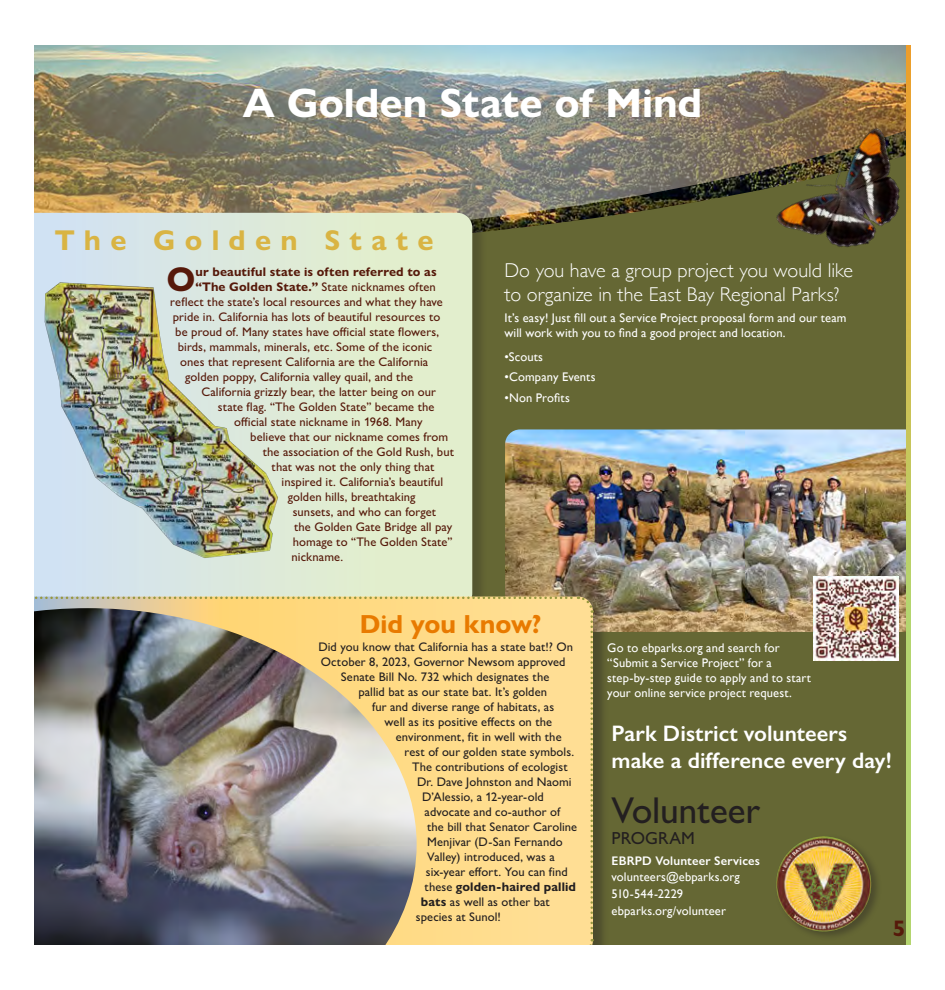
<style>
.page{position:relative;width:945px;height:990px;background:#fff}
.page>*{position:absolute;margin:0;border:0;box-sizing:border-box;transform-origin:0 0}
.t1{font:700 41.25px "Gill Sans Nova";color:#fff}
.RIN_Basic_Paragraph{font:500 37.5px "Gill Sans Nova";letter-spacing:-.005em;color:#231f20}
.RIN_Basic_Paragraph-2{font:700 34.5px "Gill Sans Nova";color:#56190a}
.RIN_Basic_Paragraph-3{font:700 28.75px "Gill Sans Nova";letter-spacing:.32em;color:#d9b443}
.t2{font:700 26.25px "Gill Sans Nova";letter-spacing:.005em;color:#e87a00}
.t3{font:600 22.5px/27px "Gill Sans";color:#fff}
.t4{font:700 22.5px "Gill Sans Nova";color:#56190a}
.t5{font:300 20px/24px "Gill Sans";color:#fff}
.RIN_Basic_Paragraph-4{font:500 17.5px "Gill Sans Nova";letter-spacing:.005em;color:#231f20}
.RIN_Basic_Paragraph-5{font:500 12.5px "Gill Sans Nova";letter-spacing:.005em;color:#56190a}
.t6{font:500 12.5px "Gill Sans Nova";letter-spacing:.005em;color:#231f20}
.t7{font:12.5px/15px "Gill Sans";letter-spacing:.01em;color:#fff}
.RIN_Basic_Paragraph-6{font:700 12.5px "Gill Sans Nova";letter-spacing:.01em;color:#56190a}
.t8{font:700 12.5px "Gill Sans Nova";letter-spacing:.01em;color:#231f20}
.t9{font:600 12.5px "Gill Sans Nova";letter-spacing:.01em;color:#fff}
.s1{font-weight:700}
.s2{font-weight:500}
</style>
<div class="page">
<div style="left:21px;top:39px;width:890px;height:934px;background:#656734;border-radius:15px"></div>
<img style="left:594px;top:429px;width:312px;height:203px">
<img style="left:594px;top:44px;width:312px;height:174px">
<div style="left:2px;top:598px;width:607px;height:373px;background:#231f20;opacity:.37"></div>
<img style="left:34px;top:44px;width:560px;height:901px">
<img style="left:34px;top:608px;width:383px;height:337px">
<img style="left:43px;top:267px;width:242px;height:303px">
<img style="left:906px;top:44px;width:5px;height:901px">
<img style="left:813px;top:576px;width:85px;height:85px">
<img style="left:767px;top:118px;width:144px;height:165px">
<div style="left:775px;top:833px;width:107px;height:108px;background:#231f20;opacity:.39"></div>
<img style="left:780px;top:836px;width:44px;height:30px">
<div style="left:1px;top:0;width:943px;height:44px;background:#fff"></div>
<div style="left:1px;top:945px;width:943px;height:45px;background:#fff"></div>
<div style="left:0;top:1px;width:34px;height:988px;background:#fff"></div>
<p class="t1" style="left:243px;top:77px;width:461px">A Golden State of Mind</p>
<p class="RIN_Basic_Paragraph-3" style="left:55px;top:222px;width:380px">The Golden State</p>
<p class="RIN_Basic_Paragraph-2" style="left:166px;top:258px;width:31px">O</p>
<p class="RIN_Basic_Paragraph-6" style="left:195px;top:264px;width:243px">ur beautiful state is often referred to as</p>
<p class="RIN_Basic_Paragraph-5" style="left:195px;top:280px;width:242px"><span class="s1">“The Golden State.”</span> State nicknames often</p>
<p class="RIN_Basic_Paragraph-5" style="left:170px;top:295px;width:274px">reflect the state’s local resources and what they have</p>
<p class="RIN_Basic_Paragraph-5" style="left:173px;top:310px;width:269px">pride in. California has lots of beautiful resources to</p>
<p class="RIN_Basic_Paragraph-5" style="left:175px;top:325px;width:265px">be proud of. Many states have official state flowers,</p>
<p class="RIN_Basic_Paragraph-5" style="left:178px;top:340px;width:256px">birds, mammals, minerals, etc. Some of the iconic</p>
<p class="RIN_Basic_Paragraph-5" style="left:180px;top:355px;width:249px">ones that represent California are the California</p>
<p class="RIN_Basic_Paragraph-5" style="left:185px;top:370px;width:229px">golden poppy, California valley quail, and the</p>
<p class="RIN_Basic_Paragraph-5" style="left:202px;top:385px;width:236px">California grizzly bear, the latter being on our</p>
<p class="RIN_Basic_Paragraph-5" style="left:218px;top:400px;width:218px">state flag. “The Golden State” became the</p>
<p class="RIN_Basic_Paragraph-5" style="left:234px;top:415px;width:190px">official state nickname in 1968. Many</p>
<p class="RIN_Basic_Paragraph-5" style="left:250px;top:430px;width:199px">believe that our nickname comes from</p>
<p class="RIN_Basic_Paragraph-5" style="left:263px;top:445px;width:193px">the association of the Gold Rush, but</p>
<p class="RIN_Basic_Paragraph-5" style="left:272px;top:460px;width:164px">that was not the only thing that</p>
<p class="RIN_Basic_Paragraph-5" style="left:282px;top:475px;width:163px">inspired it. California’s beautiful</p>
<p class="RIN_Basic_Paragraph-5" style="left:288px;top:490px;width:129px">golden hills, breathtaking</p>
<p class="RIN_Basic_Paragraph-5" style="left:293px;top:505px;width:145px">sunsets, and who can forget</p>
<p class="RIN_Basic_Paragraph-5" style="left:294px;top:520px;width:160px">the Golden Gate Bridge all pay</p>
<p class="RIN_Basic_Paragraph-5" style="left:293px;top:535px;width:161px">homage to “The Golden State”</p>
<p class="RIN_Basic_Paragraph-5" style="left:292px;top:550px;width:53px">nickname.</p>
<p class="t5" style="left:504px;top:257px;width:350px">Do you have a group project you would like to organize in the East Bay Regional Parks?</p>
<p class="t7" style="left:504px;top:310px;width:344px">It’s easy! Just fill out a Service Project proposal form and our team will work with you to find a good project and location.</p>
<p class="t7" style="left:504px;top:349px;width:40px">•Scouts</p>
<p class="t7" style="left:504px;top:369px;width:93px">•Company Events</p>
<p class="t7" style="left:504px;top:390px;width:67px">•Non Profits</p>
<p class="t2" style="left:360px;top:607px;width:183px">Did you know?</p>
<p class="t6" style="left:318px;top:639px;width:256px">Did you know that California has a state bat!? On</p>
<p class="t6" style="left:321px;top:654px;width:246px">October 8, 2023, Governor Newsom approved</p>
<p class="t6" style="left:341px;top:669px;width:210px">Senate Bill No. 732 which designates the</p>
<p class="t6" style="left:358px;top:684px;width:190px">pallid bat as our state bat. It’s golden</p>
<p class="t6" style="left:372px;top:699px;width:184px">fur and diverse range of habitats, as</p>
<p class="t6" style="left:385px;top:714px;width:169px">well as its positive effects on the</p>
<p class="t6" style="left:396px;top:729px;width:167px">environment, fit in well with the</p>
<p class="t6" style="left:405px;top:744px;width:171px">rest of our golden state symbols.</p>
<p class="t6" style="left:412px;top:759px;width:157px">The contributions of ecologist</p>
<p class="t6" style="left:417px;top:774px;width:156px">Dr. Dave Johnston and Naomi</p>
<p class="t6" style="left:422px;top:789px;width:123px">D’Alessio, a 12-year-old</p>
<p class="t6" style="left:425px;top:804px;width:137px">advocate and co-author of</p>
<p class="t6" style="left:427px;top:819px;width:152px">the bill that Senator Caroline</p>
<p class="t6" style="left:427px;top:834px;width:137px">Menjivar (D-San Fernando</p>
<p class="t6" style="left:427px;top:849px;width:129px">Valley) introduced, was a</p>
<p class="t6" style="left:426px;top:864px;width:144px">six-year effort. You can find</p>
<p class="t8" style="left:425px;top:879px;width:153px"><span class="s2">these</span> golden-haired pallid</p>
<p class="t6" style="left:421px;top:894px;width:131px"><span class="s1">bats</span> as well as other bat</p>
<p class="t6" style="left:416px;top:909px;width:87px">species at Sunol!</p>
<p class="t7" style="left:607px;top:640px;width:205px">Go to ebparks.org and search for “Submit a Service Project” for a step-by-step guide to apply and to start your online service project request.</p>
<p class="t3" style="left:612px;top:719px;width:282px">Park District volunteers make a difference every day!</p>
<p class="RIN_Basic_Paragraph" style="left:612px;top:788px;width:150px">Volunteer</p>
<p class="RIN_Basic_Paragraph-4" style="left:612px;top:827px;width:85px">PROGRAM</p>
<p class="t9" style="left:612px;top:853px;width:150px">EBRPD Volunteer Services</p>
<p class="t7" style="left:612px;top:870px;width:130px">volunteers@ebparks.org</p>
<p class="t7" style="left:612px;top:886px;width:73px">510-544-2229</p>
<p class="t7" style="left:612px;top:903px;width:116px">ebparks.org/volunteer</p>
<h3 class="t4" style="left:893px;top:914px;width:14px">5</h3>
</div>
